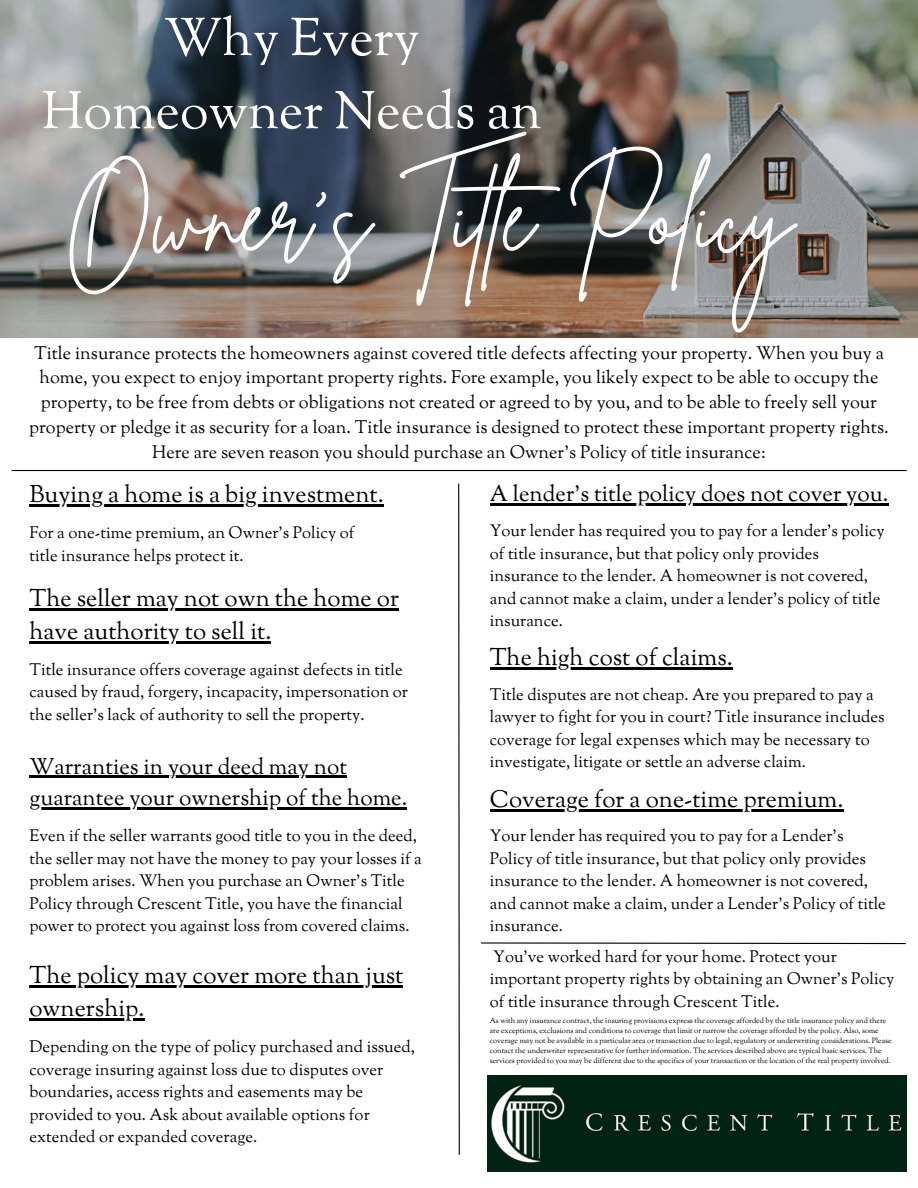
<style>
.page{position:relative;width:918px;height:1188px;background:#fff}
.page>*{position:absolute;margin:0;border:0;box-sizing:border-box;transform-origin:0 0}
.t1{font:97.5px "Brittany Signature";color:#fff}
.t2{font:52.5px/73.2px "Sorts Mill Goudy";color:#fff;text-align:center}
.t3{font:24px/32.7px "Sorts Mill Goudy";color:#000}
.t4{font:22.5px/31.5px "Sorts Mill Goudy";color:#000}
.t5{font:18px/24.8px "Sorts Mill Goudy";color:#000;text-align:center}
.t6{font:16.5px/22.5px "Sorts Mill Goudy";color:#000}
.t7{font:7.5px/10.1px "Sorts Mill Goudy";color:#000}
</style>
<div class="page">
<img style="left:0;top:0;width:918px;height:337px">
<svg style="left:480px;top:942px;width:426px;height:3px"></svg>
<svg style="left:458px;top:483px;width:2px;height:672px"></svg>
<hr style="left:12px;top:470px;width:894px;height:1px;background:#000">
<img style="left:488px;top:1075px;width:418px;height:97px">
<hr style="left:29px;top:505px;width:355px;height:2px;background:#000">
<hr style="left:29px;top:609px;width:370px;height:2px;background:#000">
<hr style="left:29px;top:641px;width:242px;height:3px;background:#000">
<hr style="left:29px;top:776px;width:318px;height:2px;background:#000">
<hr style="left:29px;top:807px;width:378px;height:3px;background:#000">
<hr style="left:29px;top:986px;width:374px;height:2px;background:#000">
<hr style="left:29px;top:1018px;width:116px;height:3px;background:#000">
<hr style="left:490px;top:504px;width:398px;height:2px;background:#000">
<hr style="left:490px;top:668px;width:243px;height:2px;background:#000">
<hr style="left:490px;top:809px;width:353px;height:2px;background:#000">
<h2 class="t2" style="left:42px;top:5px;width:501px">Why Every<br>Homeowner Needs an</h2>
<h1 class="t1" style="left:64px;top:155px;width:730px">Owner's Title Policy</h1>
<p class="t5" style="left:29px;top:342px;width:861px">Title insurance protects the homeowners against covered title defects affecting your property. When you buy a home, you expect to enjoy important property rights. Fore example, you likely expect to be able to occupy the property, to be free from debts or obligations not created or agreed to by you, and to be able to freely sell your property or pledge it as security for a loan. Title insurance is designed to protect these important property rights.<br>Here are seven reason you should purchase an Owner's Policy of title insurance:</p>
<h3 class="t3" style="left:29px;top:480px;width:356px">Buying a home is a big investment.</h3>
<p class="t6" style="left:29px;top:523px;width:326px">For a one-time premium, an Owner's Policy of title insurance helps protect it.</p>
<h3 class="t3" style="left:29px;top:584px;width:371px">The seller may not own the home or have authority to sell it.</h3>
<p class="t6" style="left:29px;top:659px;width:380px">Title insurance offers coverage against defects in title caused by fraud, forgery, incapacity, impersonation or the seller's lack of authority to sell the property.</p>
<h3 class="t4" style="left:29px;top:752px;width:379px">Warranties in your deed may not guarantee your ownership of the home.</h3>
<p class="t6" style="left:29px;top:826px;width:394px">Even if the seller warrants good title to you in the deed, the seller may not have the money to pay your losses if a problem arises. When you purchase an Owner's Title Policy through Crescent Title, you have the financial power to protect you against loss from covered claims.</p>
<h3 class="t3" style="left:29px;top:961px;width:375px">The policy may cover more than just ownership.</h3>
<p class="t6" style="left:29px;top:1036px;width:387px">Depending on the type of policy purchased and issued, coverage insuring against loss due to disputes over boundaries, access rights and easements may be provided to you. Ask about available options for extended or expanded coverage.</p>
<h3 class="t4" style="left:490px;top:480px;width:400px">A lender's title policy does not cover you.</h3>
<p class="t6" style="left:490px;top:520px;width:396px">Your lender has required you to pay for a lender's policy of title insurance, but that policy only provides insurance to the lender. A homeowner is not covered, and cannot make a claim, under a lender's policy of title insurance.</p>
<h3 class="t3" style="left:490px;top:643px;width:245px">The high cost of claims.</h3>
<p class="t6" style="left:490px;top:684px;width:396px">Title disputes are not cheap. Are you prepared to pay a lawyer to fight for you in court? Title insurance includes coverage for legal expenses which may be necessary to investigate, litigate or settle an adverse claim.</p>
<h3 class="t3" style="left:490px;top:784px;width:355px">Coverage for a one-time premium.</h3>
<p class="t6" style="left:490px;top:826px;width:398px">Your lender has required you to pay for a Lender's Policy of title insurance, but that policy only provides insurance to the lender. A homeowner is not covered, and cannot make a claim, under a Lender's Policy of title insurance.</p>
<p class="t6" style="left:490px;top:946px;width:406px">You've worked hard for your home. Protect your important property rights by obtaining an Owner's Policy of title insurance through Crescent Title.</p>
<p class="t7" style="left:490px;top:1016px;width:403px">As with any insurance contract, the insuring provisions express the coverage afforded by the title insurance policy and there are exceptions, exclusions and conditions to coverage that limit or narrow the coverage afforded by the policy. Also, some coverage may not be available in a particular area or transaction due to legal, regulatory or underwriting considerations. Please contact the underwriter representative for further information. The services described above are typical basic services. The services provided to you may be different due to the specifics of your transaction or the location of the real property involved.</p>
</div>
